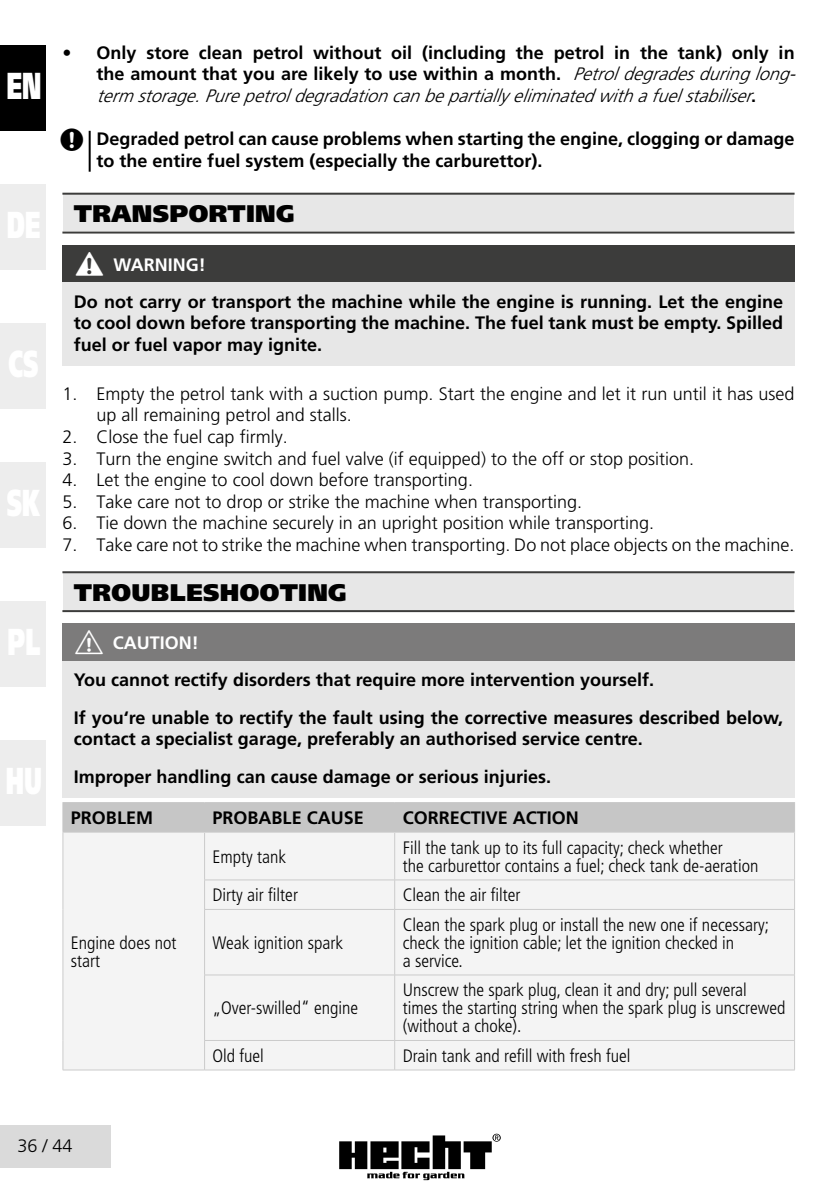
<style>
.page{position:relative;width:840px;height:1191px;background:#fff}
.page>*{position:absolute;margin:0;border:0;box-sizing:border-box;transform-origin:0 0}
.t1{font:900 37.4px "Frutiger CE Ultra";color:#fff;scale:.6 1}
.t2{font:900 24px "Frutiger CE Ultra";letter-spacing:.015em;color:#000}
.t3{font:700 18px/21.6px "Frutiger CE";color:#000}
.t4{font:300 18px/21.6px "Frutiger CE";color:#000}
.t5{font:18px/18px "Frutiger Condensed CE Light";color:#000}
.t6{font:700 18px "Frutiger CE";color:#fff}
.s1{font-weight:300;font-style:italic}
</style>
<div class="page">
<svg style="left:339px;top:1133px;width:162px;height:48px"></svg>
<div style="left:0;top:1125px;width:110px;height:43px;background:#dadada"></div>
<div style="left:0;top:601px;width:46px;height:85px;background:#ededed"></div>
<div style="left:0;top:462px;width:45px;height:85px;background:#ededed"></div>
<div style="left:0;top:184px;width:45px;height:85px;background:#ededed"></div>
<div style="left:0;top:45px;width:46px;height:85px;background:#000"></div>
<div style="left:0;top:323px;width:45px;height:85px;background:#ededed"></div>
<div style="left:0;top:740px;width:46px;height:85px;background:#ededed"></div>
<hr style="left:89px;top:132px;width:2px;height:39px;background:#000">
<div style="left:63px;top:194px;width:730px;height:37px;background:#e7e7e7"></div>
<hr style="left:62px;top:193px;width:732px;height:2px;background:#3c3c3b">
<hr style="left:62px;top:231px;width:732px;height:2px;background:#3c3c3b">
<div style="left:62px;top:245px;width:732px;height:37px;background:#3c3c3b"></div>
<div style="left:62px;top:283px;width:732px;height:83px;background:#e7e7e7"></div>
<div style="left:63px;top:572px;width:730px;height:37px;background:#e7e7e7"></div>
<hr style="left:62px;top:571px;width:732px;height:2px;background:#3c3c3b">
<hr style="left:62px;top:610px;width:732px;height:2px;background:#3c3c3b">
<div style="left:62px;top:624px;width:732px;height:37px;background:#7c7b7b"></div>
<div style="left:62px;top:661px;width:732px;height:40px;background:#e7e7e7"></div>
<div style="left:62px;top:699px;width:732px;height:61px;background:#e7e7e7"></div>
<div style="left:62px;top:758px;width:732px;height:40px;background:#e7e7e7"></div>
<div style="left:64px;top:832px;width:729px;height:237px;background:#f4f4f4"></div>
<hr style="left:63px;top:832px;width:1px;height:48px;background:#cbcbcb">
<hr style="left:204px;top:832px;width:1px;height:47px;background:#cbcbcb">
<hr style="left:394px;top:832px;width:1px;height:47px;background:#cbcbcb">
<hr style="left:793px;top:832px;width:1px;height:47px;background:#cbcbcb">
<svg style="left:63px;top:880px;width:1px;height:29px"></svg>
<hr style="left:204px;top:879px;width:190px;height:1px;background:#cbcbcb">
<svg style="left:204px;top:880px;width:1px;height:29px"></svg>
<hr style="left:394px;top:879px;width:400px;height:1px;background:#cbcbcb">
<svg style="left:394px;top:880px;width:1px;height:29px"></svg>
<svg style="left:793px;top:880px;width:1px;height:29px"></svg>
<hr style="left:63px;top:909px;width:1px;height:66px;background:#cbcbcb">
<hr style="left:204px;top:909px;width:190px;height:1px;background:#cbcbcb">
<hr style="left:204px;top:909px;width:1px;height:65px;background:#cbcbcb">
<hr style="left:394px;top:909px;width:400px;height:1px;background:#cbcbcb">
<hr style="left:394px;top:909px;width:1px;height:65px;background:#cbcbcb">
<hr style="left:793px;top:909px;width:1px;height:65px;background:#cbcbcb">
<hr style="left:63px;top:975px;width:1px;height:65px;background:#cbcbcb">
<hr style="left:204px;top:974px;width:190px;height:1px;background:#cbcbcb">
<hr style="left:204px;top:975px;width:1px;height:65px;background:#cbcbcb">
<hr style="left:394px;top:974px;width:400px;height:1px;background:#cbcbcb">
<hr style="left:394px;top:975px;width:1px;height:65px;background:#cbcbcb">
<hr style="left:793px;top:975px;width:1px;height:65px;background:#cbcbcb">
<svg style="left:63px;top:1040px;width:1px;height:29px"></svg>
<hr style="left:204px;top:1040px;width:190px;height:1px;background:#cbcbcb">
<svg style="left:204px;top:1041px;width:1px;height:28px"></svg>
<hr style="left:394px;top:1040px;width:400px;height:1px;background:#cbcbcb">
<svg style="left:394px;top:1041px;width:1px;height:28px"></svg>
<svg style="left:793px;top:1041px;width:1px;height:28px"></svg>
<hr style="left:63px;top:1069px;width:141px;height:1px;background:#cbcbcb">
<hr style="left:204px;top:1069px;width:190px;height:1px;background:#cbcbcb">
<hr style="left:394px;top:1069px;width:400px;height:1px;background:#cbcbcb">
<div style="left:62px;top:802px;width:732px;height:30px;background:#c6c6c6"></div>
<hr style="left:394px;top:802px;width:400px;height:1px;background:#c6c6c6">
<h1 class="t1" style="left:7px;top:64px;width:59px">EN</h1>
<p class="t3" style="left:96px;top:42px;width:706px;text-indent:-34px">• Only store clean petrol without oil (including the petrol in the tank) only in the amount that you are likely to use within a month. <span class="s1">Petroldegradesduringlong&shy;term storage.Purepetroldegradationcanbepartially eliminatedwithafuelstabiliser</span>.</p>
<p class="t3" style="left:96px;top:129px;width:699px">Degraded petrol can cause problems when starting the engine, clogging or damage to the entire fuel system (especially the carburettor).</p>
<h2 class="t2" style="left:74px;top:201px;width:222px">TRANSPORTING</h2>
<p class="t6" style="left:113px;top:255px;width:94px">WARNING!</p>
<p class="t3" style="left:74px;top:291px;width:710px;text-align:justify">Do not carry or transport the machine while the engine is running. Let the engine to cool down before transporting the machine. The fuel tank must be empty. Spilled fuel or fuel vapor may ignite.</p>
<p class="t4" style="left:96px;top:383px;width:699px;text-indent:-34px">1. Empty the petrol tank with a suction pump. Start the engine and let it run until it has used up all remaining petrol and stalls.</p>
<p class="t4" style="left:62px;top:426px;width:227px">2. Close the fuel cap firmly.</p>
<p class="t4" style="left:62px;top:448px;width:633px">3. Turn the engine switch and fuel valve (if equipped) to the off or stop position.</p>
<p class="t4" style="left:62px;top:470px;width:412px">4. Let the engine to cool down before transporting.</p>
<p class="t4" style="left:62px;top:491px;width:521px">5. Take care not to drop or strike the machine when transporting.</p>
<p class="t4" style="left:62px;top:513px;width:593px">6. Tie down the machine securely in an upright position while transporting.</p>
<p class="t4" style="left:62px;top:534px;width:733px">7. Take care not to strike the machine when transporting. Do not place objects on the machine.</p>
<h2 class="t2" style="left:74px;top:579px;width:274px">TROUBLESHOOTING</h2>
<p class="t6" style="left:113px;top:633px;width:88px">CAUTION!</p>
<p class="t3" style="left:74px;top:662px;width:710px;line-height:37.4px">You cannot rectify disorders that require more intervention yourself.<br>If you‘re unable to rectify the fault using the corrective measures described below,</p>
<p class="t3" style="left:74px;top:721px;width:570px;line-height:37.4px">contact a specialist garage, preferably an authorised service centre.<br>Improper handling can cause damage or serious injuries.</p>
<p class="t3" style="left:71px;top:807px;width:84px">PROBLEM</p>
<p class="t3" style="left:212px;top:807px;width:153px">PROBABLE CAUSE</p>
<p class="t3" style="left:402px;top:807px;width:178px">CORRECTIVE ACTION</p>
<p class="t5" style="left:71px;top:934px;width:107px">Engine does not start</p>
<p class="t5" style="left:212px;top:848px;width:75px">Empty tank</p>
<p class="t5" style="left:402px;top:839px;width:357px">Fill the tank up to its full capacity; check whether<br>the carburettor contains a fuel; check tank de-aeration</p>
<p class="t5" style="left:212px;top:886px;width:87px">Dirty air filter</p>
<p class="t5" style="left:402px;top:886px;width:119px">Clean the air filter</p>
<p class="t5" style="left:212px;top:934px;width:132px">Weak ignition spark</p>
<p class="t5" style="left:402px;top:916px;width:367px">Clean the spark plug or install the new one if necessary; check the ignition cable; let the ignition checked in<br>a service.</p>
<p class="t5" style="left:212px;top:1000px;width:147px">„Over-swilled“ engine</p>
<p class="t5" style="left:402px;top:982px;width:384px">Unscrew the spark plug, clean it and dry; pull several times the starting string when the spark plug is unscrewed (without a choke).</p>
<p class="t5" style="left:212px;top:1047px;width:53px">Old fuel</p>
<p class="t5" style="left:402px;top:1047px;width:229px">Drain tank and refill with fresh fuel</p>
<p class="t4" style="left:18px;top:1135px;width:57px">36 / 44</p>
</div>
